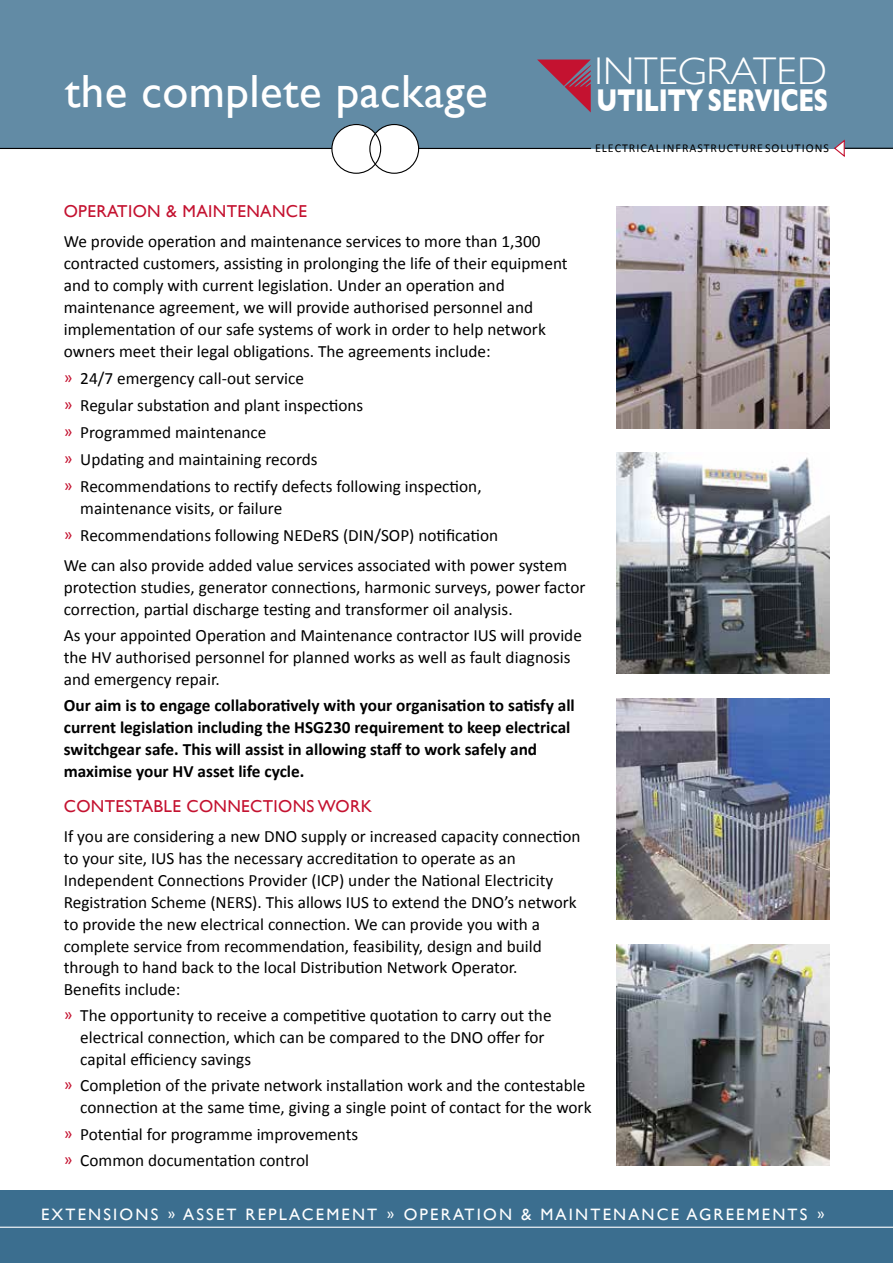
<style>
.page{position:relative;width:893px;height:1263px;background:#fff}
.page>*{position:absolute;margin:0;border:0;box-sizing:border-box;transform-origin:0 0}
.t1{font:46.5px "Gill Sans";letter-spacing:.01em;color:#fff}
.t2{font:300 38.55px "Gill Sans";letter-spacing:.005em;color:#fff;scale:1.05 1}
.t3{font:700 32.1px "Gill Sans";letter-spacing:-.015em;color:#fff;scale:.75 1}
.t4{font:17.25px/21.9px "Calibri";color:#000}
.t5{font:700 17.25px/21.9px "Calibri";color:#000}
.t6{font:17.25px "Gill Sans";letter-spacing:.02em;color:#c41230}
.t7{font:16.5px "Gill Sans";letter-spacing:.13em;color:#fff}
.t8{font:12px "Calibri";letter-spacing:.08em;color:#000}
.s1{color:#c41230}
.s2{font-family:"Calibri"}
</style>
<div class="page">
<div style="left:0;top:0;width:893px;height:148px;background:#628ba5"></div>
<div style="left:0;top:1191px;width:893px;height:72px;background:#3b6e8f"></div>
<hr style="left:0;top:148px;width:332px;height:1px;background:#000">
<hr style="left:835px;top:148px;width:58px;height:1px;background:#000">
<svg style="left:833px;top:139px;width:13px;height:18px"></svg>
<hr style="left:419px;top:148px;width:172px;height:1px;background:#000">
<hr style="left:0;top:1227px;width:893px;height:1px;background:#fff">
<div style="left:332px;top:124px;width:49px;height:49px;background:#fff;border-radius:50%"></div>
<div style="left:370px;top:125px;width:49px;height:48px;background:#fff;border-radius:50%"></div>
<div style="left:369px;top:124px;width:50px;height:50px;border:1px solid #000;border-radius:50%"></div>
<div style="left:331px;top:124px;width:50px;height:50px;border:1px solid #000;border-radius:50%"></div>
<img style="left:617px;top:207px;width:212px;height:221px">
<img style="left:617px;top:453px;width:212px;height:221px">
<img style="left:617px;top:699px;width:212px;height:221px">
<img style="left:617px;top:944px;width:212px;height:222px">
<svg style="left:537px;top:60px;width:54px;height:52px"></svg>
<h1 class="t1" style="left:65px;top:64px;width:424px">the complete package</h1>
<h2 class="t2" style="left:595px;top:41px;width:223px">INTEGRATED</h2>
<h3 class="t3" style="left:597px;top:74px;width:311px">UTILITY SERVICES</h3>
<p class="t8" style="left:595px;top:140px;width:235px">ELECTRICAL INFRASTRUCTURE SOLUTIONS</p>
<p class="t6" style="left:64px;top:201px;width:245px">OPERATION &amp; MAINTENANCE</p>
<p class="t4" style="left:64px;top:230px;width:505px">We provide operation and maintenance services to more than 1,300 contracted customers, assisting in prolonging the life of their equipment and to comply with current legislation. Under an operation and maintenance agreement, we will provide authorised personnel and implementation of our safe systems of work in order to help network owners meet their legal obligations. The agreements include:</p>
<p class="t4" style="left:64px;top:364px;width:419px;line-height:27px"><span class="s1">»</span> 24/7 emergency call-out service<br><span class="s1">»</span> Regular substation and plant inspections<br><span class="s1">»</span> Programmed maintenance<br><span class="s1">»</span> Updating and maintaining records<br><span class="s1">»</span> Recommendations to rectify defects following inspection,</p>
<p class="t4" style="left:64px;top:494px;width:436px;line-height:27px;text-indent:17px">maintenance visits, or failure<br><span class="s1">»</span> Recommendations following NEDeRS (DIN/SOP) notification</p>
<p class="t4" style="left:64px;top:554px;width:523px">We can also provide added value services associated with power system protection studies, generator connections, harmonic surveys, power factor correction, partial discharge testing and transformer oil analysis.</p>
<p class="t4" style="left:64px;top:624px;width:520px">As your appointed Operation and Maintenance contractor IUS will provide the HV authorised personnel for planned works as well as fault diagnosis and emergency repair.</p>
<p class="t5" style="left:64px;top:694px;width:513px">Our aim is to engage collaboratively with your organisation to satisfy all current legislation including the HSG230 requirement to keep electrical switchgear safe. This will assist in allowing staff to work safely and maximise your HV asset life cycle.</p>
<p class="t6" style="left:64px;top:795px;width:310px">CONTESTABLE CONNECTIONS WORK</p>
<p class="t4" style="left:64px;top:825px;width:518px">If you are considering a new DNO supply or increased capacity connection to your site, IUS has the necessary accreditation to operate as an Independent Connections Provider (ICP) under the National Electricity Registration Scheme (NERS). This allows IUS to extend the DNO’s network to provide the new electrical connection. We can provide you with a complete service from recommendation, feasibility, design and build through to hand back to the local Distribution Network Operator.<br>Benefits include:</p>
<p class="t4" style="left:80px;top:1004px;width:473px;text-indent:-17px"><span class="s1">»</span> The opportunity to receive a competitive quotation to carry out the electrical connection, which can be compared to the DNO offer for capital efficiency savings</p>
<p class="t4" style="left:80px;top:1074px;width:513px;text-indent:-17px"><span class="s1">»</span> Completion of the private network installation work and the contestable connection at the same time, giving a single point of contact for the work</p>
<p class="t4" style="left:64px;top:1120px;width:296px;line-height:26.7px"><span class="s1">»</span> Potential for programme improvements <span class="s1">»</span> Common documentation control</p>
<p class="t7" style="left:41px;top:1205px;width:785px">EXTENSIONS <span class="s2">»</span> ASSET REPLACEMENT <span class="s2">»</span> OPERATION &amp; MAINTENANCE AGREEMENTS <span class="s2">»</span></p>
</div>
